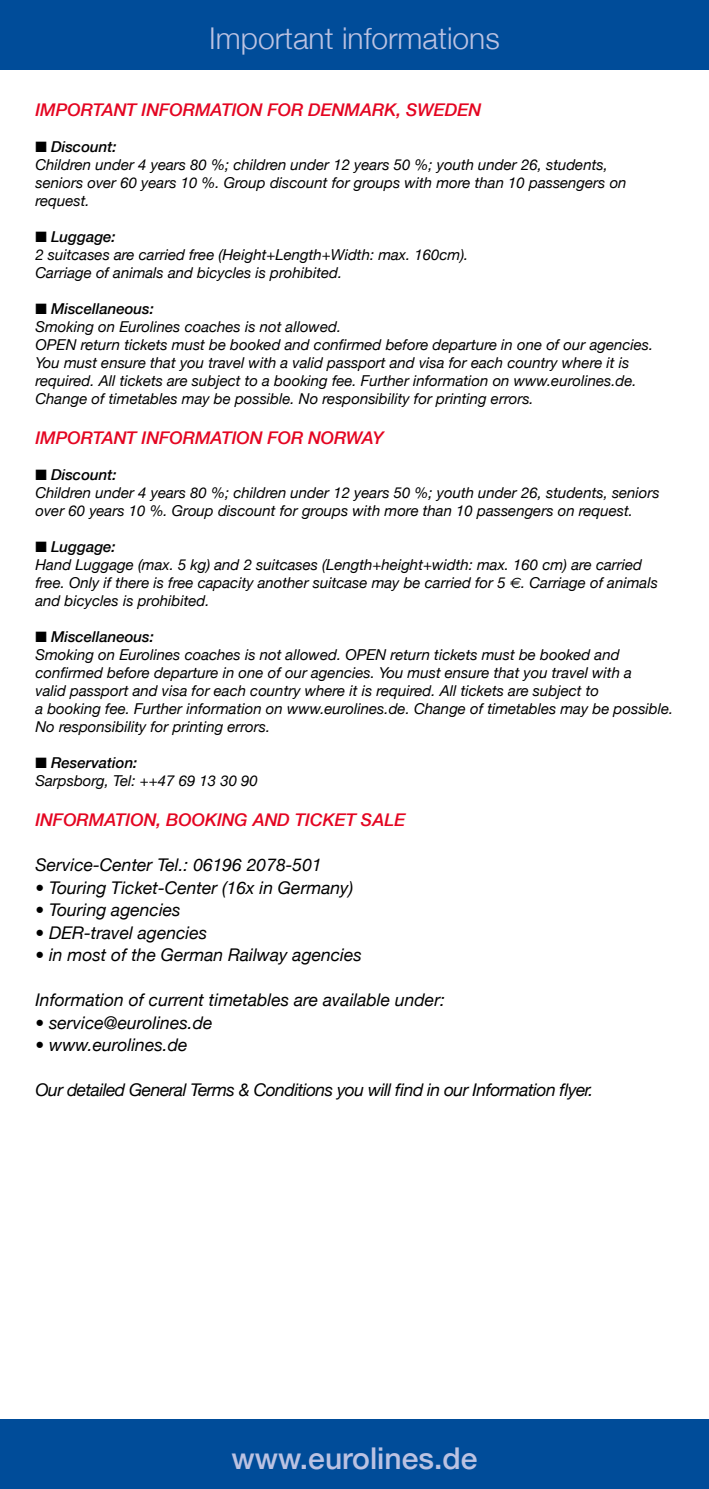
<style>
.page{position:relative;width:709px;height:1489px;background:#fff}
.page>*{position:absolute;margin:0;border:0;box-sizing:border-box;transform-origin:0 0}
.t1{font:300 30px "Helvetica Neue";color:#bbc2e2}
.t2{font:500 30px "Helvetica Neue";color:#bbc2e2}
.t3{font:italic 17.5px "Helvetica Neue";color:#000}
.t4{font:italic 500 17.5px "Helvetica Neue";color:#e40521}
.t5{font:italic 17.5px "Helvetica Neue";letter-spacing:-.03em;color:#000}
.t6{font:italic 15px/18px "Helvetica Neue";color:#000}
.s1{font-weight:500}
.s2{font-family:"Euro Sans";font-style:normal}
</style>
<div class="page">
<div style="left:0;top:0;width:709px;height:69px;background:#004c99"></div>
<div style="left:0;top:1419px;width:709px;height:69px;background:#004c99"></div>
<h1 class="t1" style="left:209px;top:14px;width:292px">Important informations</h1>
<p class="t4" style="left:35px;top:95px;width:447px">IMPORTANT INFORMATION FOR DENMARK, SWEDEN</p>
<p class="t6" style="left:35px;top:139px;width:592px">■ <span class="s1">Discount:<br></span>Children under 4 years 80 %; children under 12 years 50 %; youth under 26, students, seniors over 60 years 10 %. Group discount for groups with more than 10 passengers on request.</p>
<p class="t6" style="left:35px;top:229px;width:434px">■ <span class="s1">Luggage:<br></span>2 suitcases are carried free (Height+Length+Width: max. 160cm).<br>Carriage of animals and bicycles is prohibited.</p>
<p class="t6" style="left:35px;top:301px;width:619px">■ <span class="s1">Miscellaneous:<br></span>Smoking on Eurolines coaches is not allowed.<br>OPEN return tickets must be booked and confirmed before departure in one of our agencies.<br>You must ensure that you travel with a valid passport and visa for each country where it is required. All tickets are subject to a booking fee. Further information on www.eurolines.de.<br>Change of timetables may be possible. No responsibility for printing errors.</p>
<p class="t4" style="left:35px;top:422px;width:350px">IMPORTANT INFORMATION FOR NORWAY</p>
<p class="t6" style="left:35px;top:466px;width:626px">■ <span class="s1">Discount:<br></span>Children under 4 years 80 %; children under 12 years 50 %; youth under 26, students, seniors over 60 years 10 %. Group discount for groups with more than 10 passengers on request.</p>
<p class="t6" style="left:35px;top:538px;width:624px">■ <span class="s1">Luggage:<br></span>Hand Luggage (max. 5 kg) and 2 suitcases (Length+height+width: max. 160 cm) are carried free. Only if there is free capacity another suitcase may be carried for 5 <span class="s2">t</span>. Carriage of animals and bicycles is prohibited.</p>
<p class="t6" style="left:35px;top:628px;width:639px">■ <span class="s1">Miscellaneous:<br></span>Smoking on Eurolines coaches is not allowed. OPEN return tickets must be booked and confirmed before departure in one of our agencies. You must ensure that you travel with a<br>valid passport and visa for each country where it is required. All tickets are subject to<br>a booking fee. Further information on www.eurolines.de. Change of timetables may be possible.<br>No responsibility for printing errors.</p>
<p class="t6" style="left:35px;top:754px;width:224px">■ <span class="s1">Reservation:<br></span>Sarpsborg, Tel: ++47 69 13 30 90</p>
<p class="t4" style="left:35px;top:805px;width:371px">INFORMATION, BOOKING AND TICKET SALE</p>
<p class="t3" style="left:35px;top:852px;width:288px">Service-Center Tel.: 06196 2078-501</p>
<p class="t3" style="left:35px;top:874px;width:319px">• Touring Ticket-Center (16x in Germany)</p>
<p class="t3" style="left:35px;top:897px;width:147px">• Touring agencies</p>
<p class="t3" style="left:35px;top:919px;width:173px">• DER-travel agencies</p>
<p class="t3" style="left:35px;top:942px;width:328px">• in most of the German Railway agencies</p>
<p class="t3" style="left:35px;top:987px;width:411px">Information of current timetables are available under:</p>
<p class="t3" style="left:35px;top:1009px;width:178px">• service@eurolines.de</p>
<p class="t3" style="left:35px;top:1032px;width:154px">• www.eurolines.de</p>
<p class="t5" style="left:35px;top:1077px;width:559px">Our detailed General Terms &amp; Conditions you will find in our Information flyer.</p>
<h1 class="t2" style="left:231px;top:1433px;width:247px">www.eurolines.de</h1>
</div>
